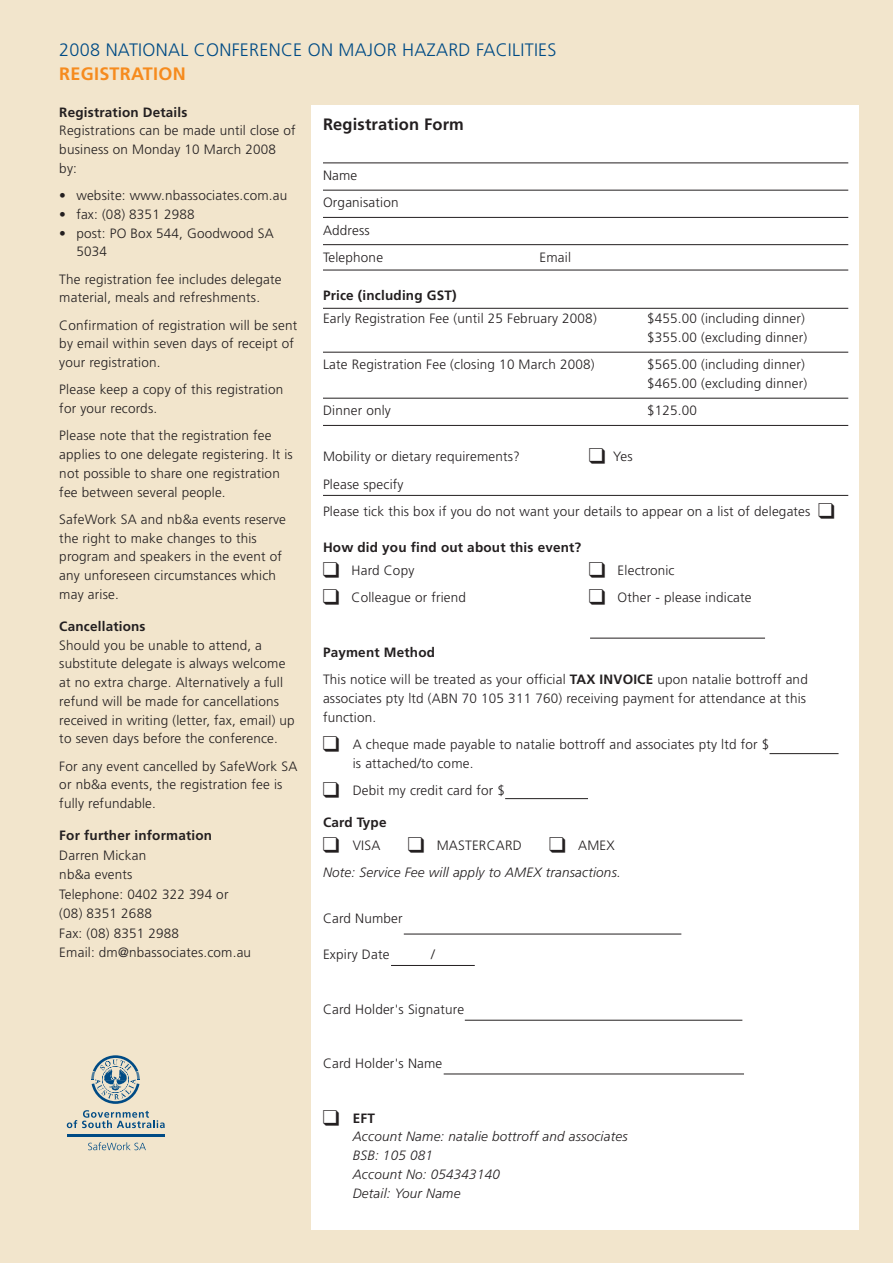
<style>
.page{position:relative;width:893px;height:1263px;background:#fff}
.page>*{position:absolute;margin:0;border:0;box-sizing:border-box;transform-origin:0 0}
.t1{font:300 18px "Frutiger";letter-spacing:.015em;color:#004b85}
.t2{font:700 18px "Frutiger";letter-spacing:.015em;color:#f68b1e}
.t3{font:700 16.5px "Frutiger";letter-spacing:.01em;color:#231f20}
.t4{font:300 13.5px/18.8px "Frutiger";letter-spacing:.015em;color:#231f20}
.t5{font:italic 300 13.5px/18.8px "Frutiger";letter-spacing:.015em;color:#231f20}
.t6{font:700 13.5px "Frutiger";letter-spacing:.015em;color:#231f20}
.s1{font-weight:700}
.s2{font-style:normal}
.s3{font-weight:700;font-style:normal}
</style>
<div class="page">
<div style="left:0;top:0;width:892px;height:1263px;background:#f2e5cc"></div>
<div style="left:311px;top:105px;width:548px;height:1124px;background:#fff"></div>
<hr style="left:323px;top:163px;width:525px;height:1px;background:#231f20">
<hr style="left:323px;top:190px;width:525px;height:1px;background:#231f20">
<hr style="left:323px;top:217px;width:525px;height:1px;background:#231f20">
<hr style="left:323px;top:244px;width:525px;height:1px;background:#231f20">
<hr style="left:323px;top:270px;width:525px;height:1px;background:#231f20">
<hr style="left:323px;top:308px;width:525px;height:1px;background:#231f20">
<hr style="left:323px;top:352px;width:525px;height:1px;background:#231f20">
<hr style="left:323px;top:398px;width:525px;height:1px;background:#231f20">
<hr style="left:323px;top:425px;width:525px;height:1px;background:#231f20">
<hr style="left:323px;top:495px;width:525px;height:1px;background:#231f20">
<svg style="left:88px;top:1142px;width:58px;height:8px"></svg>
<hr style="left:67px;top:1134px;width:98px;height:3px;background:#004b85">
<svg style="left:67px;top:1110px;width:98px;height:18px"></svg>
<svg style="left:91px;top:1055px;width:49px;height:49px"></svg>
<hr style="left:465px;top:1020px;width:277px;height:1px;background:#231f20">
<hr style="left:404px;top:934px;width:277px;height:1px;background:#231f20">
<hr style="left:391px;top:965px;width:84px;height:1px;background:#231f20">
<hr style="left:590px;top:638px;width:175px;height:1px;background:#231f20">
<hr style="left:769px;top:753px;width:69px;height:1px;background:#231f20">
<hr style="left:505px;top:798px;width:83px;height:1px;background:#231f20">
<hr style="left:444px;top:1074px;width:300px;height:1px;background:#231f20">
<h1 class="t1" style="left:59px;top:43px;width:499px">2008 NATIONAL CONFERENCE ON MAJOR HAZARD FACILITIES</h1>
<h1 class="t2" style="left:59px;top:66px;width:128px">REGISTRATION</h1>
<p class="t6" style="left:59px;top:106px;width:130px">Registration Details</p>
<p class="t4" style="left:59px;top:122px;width:238px">Registrations can be made until close of business on Monday 10 March 2008 by:</p>
<p class="t4" style="left:59px;top:187px;width:229px">• website: www.nbassociates.com.au</p>
<p class="t4" style="left:59px;top:206px;width:137px">• fax: (08) 8351 2988</p>
<p class="t4" style="left:76px;top:224px;width:199px;text-indent:-17px">• post: PO Box 544, Goodwood SA<br>5034</p>
<p class="t4" style="left:59px;top:270px;width:224px">The registration fee includes delegate material, meals and refreshments.</p>
<p class="t4" style="left:59px;top:316px;width:239px">Confirmation of registration will be sent by email within seven days of receipt of your registration.</p>
<p class="t4" style="left:59px;top:381px;width:225px">Please keep a copy of this registration for your records.</p>
<p class="t4" style="left:59px;top:427px;width:235px">Please note that the registration fee applies to one delegate registering. It is not possible to share one registration fee between several people.</p>
<p class="t4" style="left:59px;top:511px;width:228px">SafeWork SA and nb&amp;a events reserve the right to make changes to this program and speakers in the event of any unforeseen circumstances which may arise.</p>
<p class="t6" style="left:59px;top:621px;width:88px">Cancellations</p>
<p class="t4" style="left:59px;top:637px;width:237px">Should you be unable to attend, a substitute delegate is always welcome at no extra charge. Alternatively a full refund will be made for cancellations received in writing (letter, fax, email) up to seven days before the conference.</p>
<p class="t4" style="left:59px;top:758px;width:240px">For any event cancelled by SafeWork SA or nb&amp;a events, the registration fee is fully refundable.</p>
<p class="t6" style="left:59px;top:830px;width:154px">For further information</p>
<p class="t4" style="left:59px;top:846px;width:193px;line-height:19.5px">Darren Mickan<br>nb&amp;a events<br>Telephone: 0402 322 394 or (08) 8351 2688<br>Fax: (08) 8351 2988<br>Email: dm@nbassociates.com.au</p>
<p class="t3" style="left:323px;top:118px;width:142px">Registration Form</p>
<p class="t4" style="left:323px;top:163px;width:77px;line-height:27.3px">Name<br>Organisation<br>Address<br>Telephone</p>
<p class="t4" style="left:539px;top:249px;width:33px">Email</p>
<p class="t6" style="left:323px;top:290px;width:135px">Price (including GST)</p>
<p class="t4" style="left:323px;top:310px;width:275px">Early Registration Fee (until 25 February 2008)</p>
<p class="t4" style="left:647px;top:310px;width:162px">$455.00 (including dinner) $355.00 (excluding dinner)</p>
<p class="t4" style="left:323px;top:356px;width:273px">Late Registration Fee (closing 10 March 2008)</p>
<p class="t4" style="left:647px;top:356px;width:162px">$565.00 (including dinner) $465.00 (excluding dinner)</p>
<p class="t4" style="left:323px;top:402px;width:69px">Dinner only</p>
<p class="t4" style="left:647px;top:402px;width:51px">$125.00</p>
<p class="t4" style="left:323px;top:448px;width:199px">Mobility or dietary requirements?</p>
<p class="t4" style="left:589px;top:448px;width:45px">❑ Yes</p>
<p class="t4" style="left:323px;top:471px;width:513px;line-height:27.3px">Please specify<br>Please tick this box if you do not want your details to appear on a list of delegates ❑</p>
<p class="t6" style="left:323px;top:542px;width:260px">How did you find out about this event?</p>
<p class="t4" style="left:323px;top:562px;width:93px">❑ Hard Copy</p>
<p class="t4" style="left:589px;top:562px;width:87px">❑ Electronic</p>
<p class="t4" style="left:323px;top:589px;width:145px">❑ Colleague or friend</p>
<p class="t4" style="left:589px;top:589px;width:164px">❑ Other - please indicate</p>
<p class="t4" style="left:323px;top:640px;width:486px;line-height:27.3px"><span class="s1">Payment Method<br></span>This notice will be treated as your official <span class="s1">TAX INVOICE</span> upon natalie bottroff and</p>
<p class="t4" style="left:323px;top:690px;width:485px">associates pty ltd (ABN 70 105 311 760) receiving payment for attendance at this function.</p>
<p class="t4" style="left:353px;top:736px;width:418px;text-indent:-30px">❑ A cheque made payable to natalie bottroff and associates pty ltd for $ is attached/to come.</p>
<p class="t4" style="left:323px;top:782px;width:183px">❑ Debit my credit card for $</p>
<p class="t6" style="left:323px;top:817px;width:65px">Card Type</p>
<p class="t4" style="left:323px;top:837px;width:59px">❑ VISA</p>
<p class="t4" style="left:408px;top:837px;width:115px">❑ MASTERCARD</p>
<p class="t5" style="left:323px;top:833px;width:299px;line-height:27.3px;text-indent:227px">❑ <span class="s2">AMEX<br></span>Note: Service Fee will apply to AMEX transactions.</p>
<p class="t4" style="left:323px;top:910px;width:81px">Card Number</p>
<p class="t4" style="left:323px;top:946px;width:68px">Expiry Date</p>
<p class="t4" style="left:431px;top:946px;width:5px">/</p>
<p class="t4" style="left:323px;top:1001px;width:143px">Card Holder's Signature</p>
<p class="t4" style="left:323px;top:1055px;width:121px">Card Holder's Name</p>
<p class="t5" style="left:353px;top:1110px;width:276px;text-indent:-30px">❑ <span class="s3">EFT<br></span>Account Name: natalie bottroff and associates<br>BSB: 105 081<br>Account No: 054343140<br>Detail: Your Name</p>
</div>
